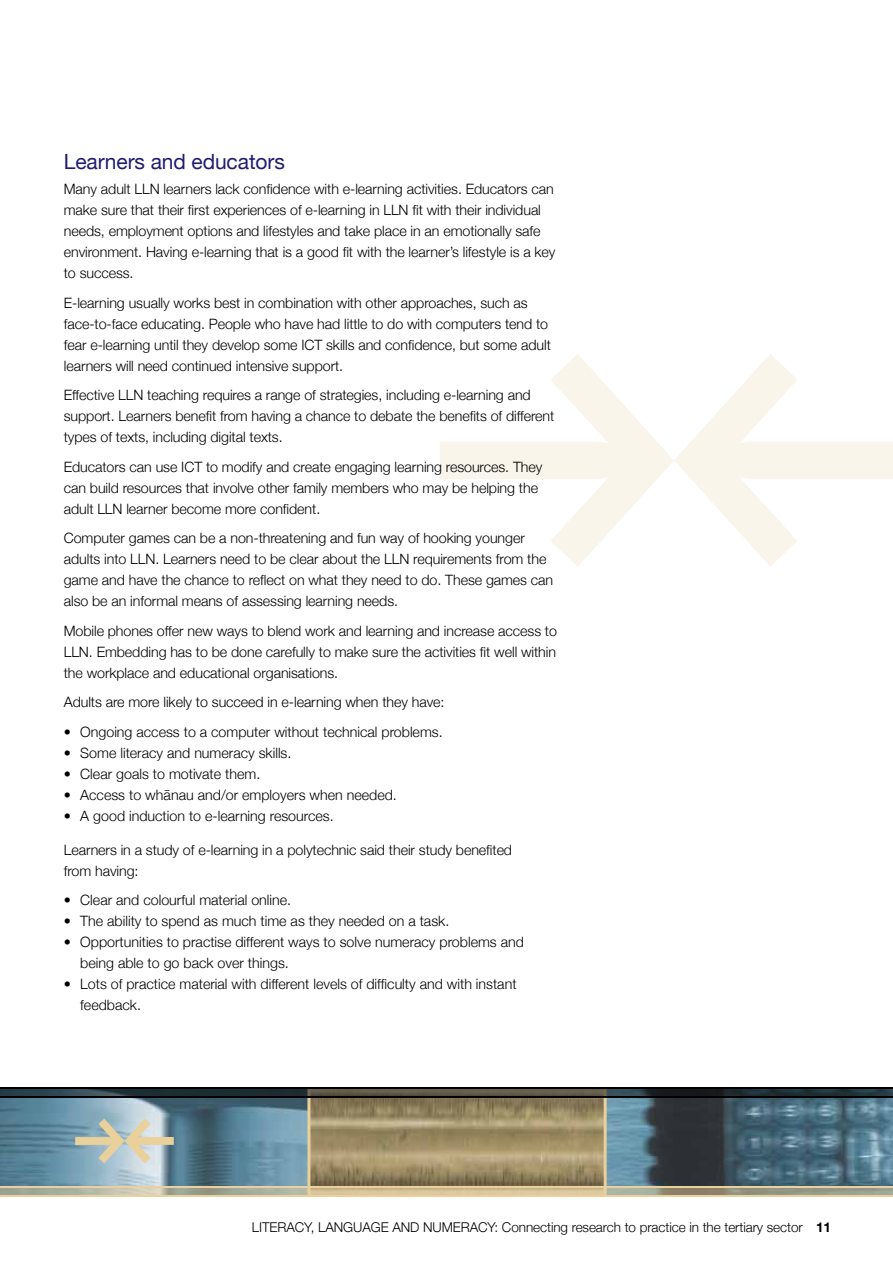
<style>
.page{position:relative;width:893px;height:1263px;background:#fff}
.page>*{position:absolute;margin:0;border:0;box-sizing:border-box;transform-origin:0 0}
.t1{font:21px "Helvetica Neue";letter-spacing:-.005em;color:#211d70}
.t2{font:300 14.25px/21px "Helvetica Neue";letter-spacing:-.005em;color:#000}
.t3{font:300 13.5px "Helvetica Neue";letter-spacing:-.005em;color:#000}
.s1{font-weight:700}
</style>
<div class="page">
<svg style="left:440px;top:354px;width:234px;height:212px"></svg>
<svg style="left:674px;top:354px;width:219px;height:212px"></svg>
<img style="left:310px;top:1097px;width:294px;height:89px">
<svg style="left:0;top:1097px;width:307px;height:89px;background:#64899c"></svg>
<svg style="left:607px;top:1097px;width:286px;height:89px;background:#496472"></svg>
<svg style="left:75px;top:1118px;width:99px;height:45px;background:#b6c0b8"></svg>
<hr style="left:307px;top:1088px;width:3px;height:107px;background:#ead09a">
<hr style="left:604px;top:1088px;width:3px;height:107px;background:#ead09a">
<svg style="left:0;top:1188px;width:893px;height:7px;background:#b3ae94"></svg>
<hr style="left:0;top:1195px;width:893px;height:1px;background:#ead09a">
<hr style="left:0;top:1186px;width:893px;height:2px;background:#ead09a">
<svg style="left:0;top:1089px;width:893px;height:7px;background:#383f40"></svg>
<hr style="left:0;top:1087px;width:893px;height:2px;background:#000">
<hr style="left:0;top:1096px;width:893px;height:1px;background:#000">
<h1 class="t1" style="left:64px;top:149px;width:223px">Learners and educators</h1>
<p class="t2" style="left:64px;top:178px;width:493px">Many adult LLN learners lack confidence with e-learning activities. Educators can make sure that their first experiences of e-learning in LLN fit with their individual needs, employment options and lifestyles and take place in an emotionally safe environment. Having e-learning that is a good fit with the learner’s lifestyle is a key to success.</p>
<p class="t2" style="left:64px;top:292px;width:489px">E-learning usually works best in combination with other approaches, such as face-to-face educating. People who have had little to do with computers tend to fear e-learning until they develop some ICT skills and confidence, but some adult learners will need continued intensive support.</p>
<p class="t2" style="left:64px;top:384px;width:492px">Effective LLN teaching requires a range of strategies, including e-learning and support. Learners benefit from having a chance to debate the benefits of different types of texts, including digital texts.</p>
<p class="t2" style="left:64px;top:456px;width:480px">Educators can use ICT to modify and create engaging learning resources. They can build resources that involve other family members who may be helping the adult LLN learner become more confident.</p>
<p class="t2" style="left:64px;top:527px;width:491px">Computer games can be a non-threatening and fun way of hooking younger adults into LLN. Learners need to be clear about the LLN requirements from the game and have the chance to reflect on what they need to do. These games can also be an informal means of assessing learning needs.</p>
<p class="t2" style="left:64px;top:620px;width:495px;text-align:justify">Mobile phones offer new ways to blend work and learning and increase access to LLN. Embedding has to be done carefully to make sure the activities fit well within the workplace and educational organisations.</p>
<p class="t2" style="left:64px;top:691px;width:382px">Adults are more likely to succeed in e-learning when they have:</p>
<p class="t2" style="left:64px;top:721px;width:380px">• Ongoing access to a computer without technical problems.</p>
<p class="t2" style="left:64px;top:742px;width:229px">• Some literacy and numeracy skills.</p>
<p class="t2" style="left:64px;top:763px;width:198px">• Clear goals to motivate them.</p>
<p class="t2" style="left:64px;top:784px;width:335px">• Access to wha¯ nau and/or employers when needed.</p>
<p class="t2" style="left:64px;top:805px;width:271px">• A good induction to e-learning resources.</p>
<p class="t2" style="left:64px;top:839px;width:450px">Learners in a study of e-learning in a polytechnic said their study benefited from having:</p>
<p class="t2" style="left:64px;top:889px;width:229px">• Clear and colourful material online.</p>
<p class="t2" style="left:64px;top:910px;width:387px">• The ability to spend as much time as they needed on a task.</p>
<p class="t2" style="left:80px;top:931px;width:445px;text-indent:-17px">• Opportunities to practise different ways to solve numeracy problems and being able to go back over things.</p>
<p class="t2" style="left:80px;top:973px;width:438px;text-indent:-17px">• Lots of practice material with different levels of difficulty and with instant feedback.</p>
<p class="t3" style="left:252px;top:1219px;width:200px">Literacy, lan guage and n umer</p>
<p class="t3" style="left:470px;top:1219px;width:363px">acy: Connecting research to practice in the tertiary sector <span class="s1">11</span></p>
</div>
